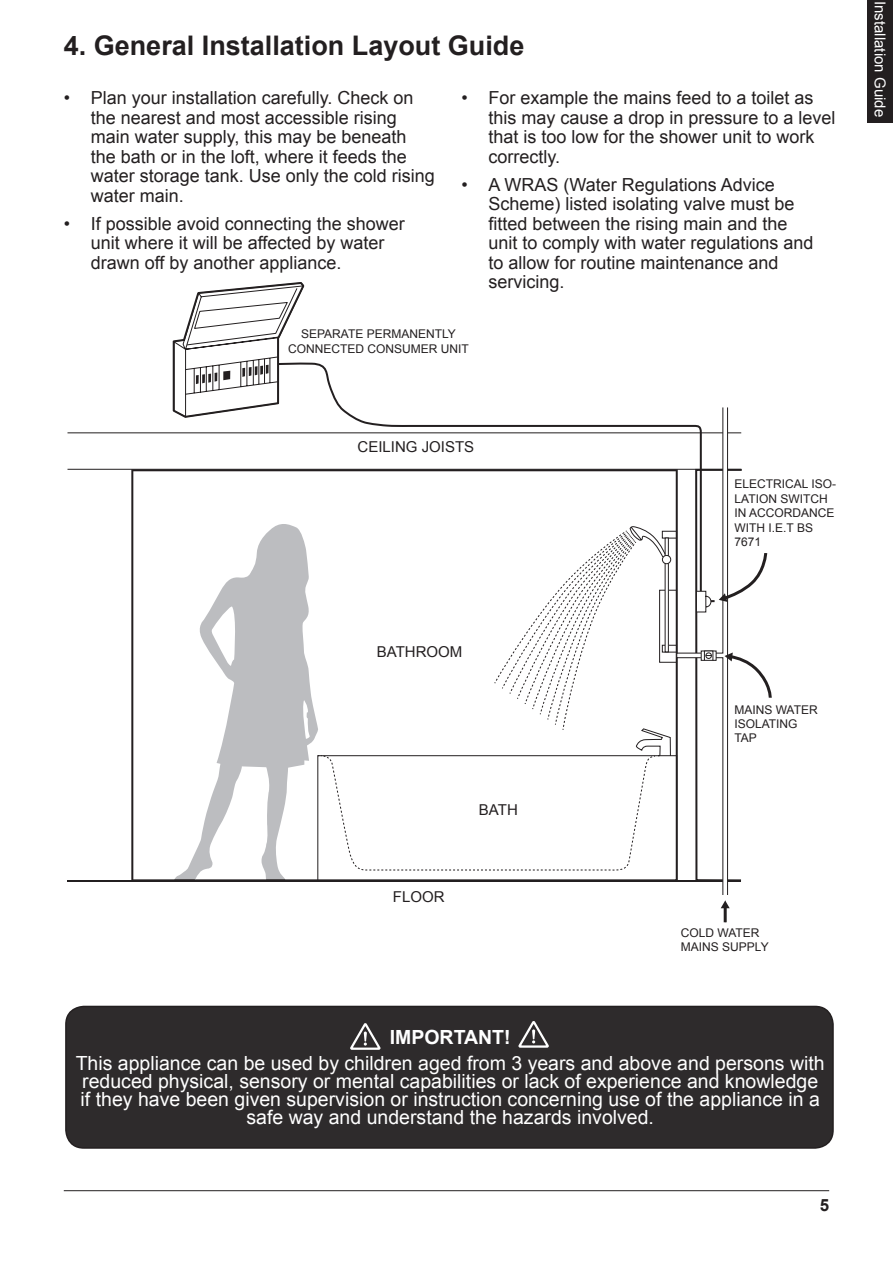
<style>
.page{position:relative;width:893px;height:1263px;background:#fff}
.page>*{position:absolute;margin:0;border:0;box-sizing:border-box;transform-origin:0 0}
.Bold_Body_Copy_inden{font:700 27px "Arial";color:#231f20}
.Bold_Body_Copy_inden-2{font:19.5px/18px "Arial";color:#fff;text-align:center}
.Bold_Body_Copy_inden-3{font:700 19.5px "Arial";color:#fff}
.t1{font:18px/19.5px "Arial";color:#231f20}
.t2{font:700 16.95px "Arial";color:#231f20}
.t3{font:15px "Arial";color:#231f20}
.t4{font:15px "Arial";color:#fff}
.t5{font:12px/14.4px "Arial";color:#231f20}
</style>
<div class="page">
<hr style="left:64px;top:1190px;width:765px;height:1px;background:#231f20">
<div style="left:867px;top:0;width:26px;height:122px;background:#231f20"></div>
<svg style="left:131px;top:470px;width:186px;height:411px"></svg>
<hr style="left:67px;top:469px;width:674px;height:1px;background:#231f20">
<hr style="left:68px;top:881px;width:673px;height:1px;background:#231f20">
<hr style="left:67px;top:432px;width:674px;height:1px;background:#231f20">
<svg style="left:276px;top:362px;width:65px;height:162px"></svg>
<svg style="left:174px;top:524px;width:144px;height:355px"></svg>
<svg style="left:174px;top:879px;width:111px;height:2px"></svg>
<hr style="left:724px;top:907px;width:3px;height:15px;background:#231f20">
<svg style="left:320px;top:406px;width:452px;height:502px"></svg>
<svg style="left:172px;top:282px;width:134px;height:137px"></svg>
<div style="left:66px;top:1006px;width:767px;height:142px;background:#2e2b2c;border-radius:18px"></div>
<div style="left:65px;top:1006px;width:769px;height:143px;border:2px solid #231f20;border-radius:18px"></div>
<svg style="left:350px;top:1023px;width:30px;height:27px"></svg>
<svg style="left:518px;top:1021px;width:31px;height:27px"></svg>
<p class="Bold_Body_Copy_inden" style="left:64px;top:27px;width:462px">4. General Installation Layout Guide</p>
<p class="t1" style="left:91px;top:88px;width:346px;text-indent:-27px">• Plan your installation carefully. Check on the nearest and most accessible rising main water supply, this may be beneath the bath or in the loft, where it feeds the water storage tank. Use only the cold rising water main.</p>
<p class="t1" style="left:91px;top:214px;width:316px;text-indent:-27px">• If possible avoid connecting the shower unit where it will be affected by water drawn off by another appliance.</p>
<p class="t1" style="left:488px;top:88px;width:349px;text-indent:-27px">• For example the mains feed to a toilet as this may cause a drop in pressure to a level that is too low for the shower unit to work correctly.</p>
<p class="t1" style="left:488px;top:175px;width:327px;text-indent:-27px">• A WRAS (Water Regulations Advice Scheme) listed isolating valve must be fitted between the rising main and the unit to comply with water regulations and to allow for routine maintenance and servicing.</p>
<p class="t5" style="left:288px;top:327px;width:182px;text-align:center">SEPARATE PERMANENTLY<br>CONNECTED CONSUMER UNIT</p>
<p class="t3" style="left:358px;top:437px;width:118px">CEILING JOISTS</p>
<p class="t5" style="left:735px;top:477px;width:103px">ELECTRICAL ISO-<br>LATION SWITCH<br>IN ACCORDANCE<br>WITH I.E.T BS<br>7671</p>
<p class="t4" style="left:890px;top:1px;width:117px;rotate:90deg">Installation Guide</p>
<p class="t3" style="left:377px;top:642px;width:87px">BATHROOM</p>
<p class="t3" style="left:393px;top:886px;width:53px">FLOOR</p>
<p class="t3" style="left:479px;top:800px;width:40px">BATH</p>
<p class="t5" style="left:734px;top:702px;width:85px">MAINS WATER<br>ISOLATING<br>TAP</p>
<p class="t5" style="left:681px;top:925px;width:89px">COLD WATER<br>MAINS SUPPLY</p>
<p class="Bold_Body_Copy_inden-3" style="left:390px;top:1024px;width:122px">IMPORTANT!</p>
<p class="Bold_Body_Copy_inden-2" style="left:76px;top:1054px;width:750px">This appliance can be used by children aged from 3 years and above and persons with reduced physical, sensory or mental capabilities or lack of experience and knowledge if they have been given supervision or instruction concerning use of the appliance in a safe way and understand the hazards involved.</p>
<p class="t2" style="left:820px;top:1194px;width:11px">5</p>
</div>
